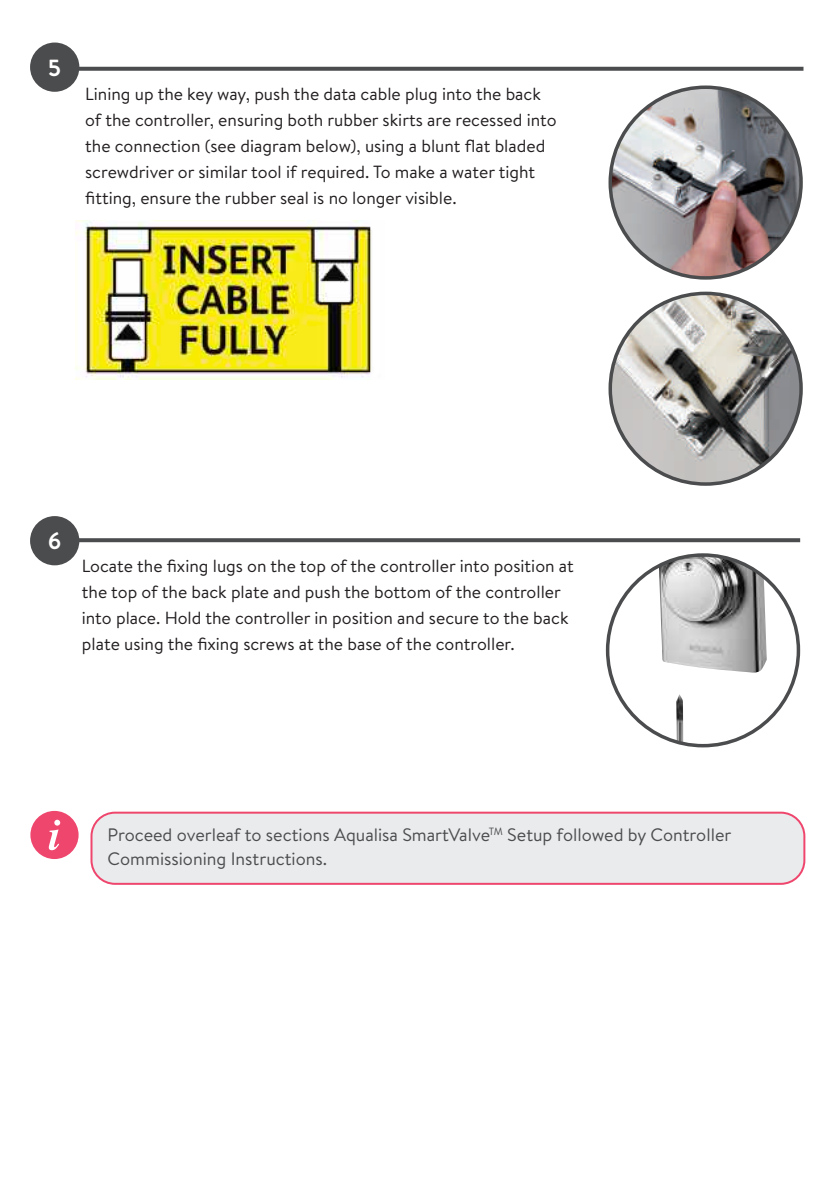
<style>
.page{position:relative;width:840px;height:1191px;background:#fff}
.page>*{position:absolute;margin:0;border:0;box-sizing:border-box;transform-origin:0 0}
.t1{font:700 24px "Brandon Grotesque";color:#fff}
.t2{font:18px/24px "Brandon Text";color:#4b4c4d}
.t3{font:17.6px/26px "Brandon Text";color:#231f20}
</style>
<div class="page">
<div style="left:32px;top:45px;width:45px;height:45px;background:#4b4c4d;border-radius:50%"></div>
<div style="left:30px;top:43px;width:49px;height:49px;border:4px solid #4b4c4d;border-radius:50%"></div>
<svg style="left:74px;top:67px;width:729px;height:4px;background:#555657"></svg>
<img style="left:75px;top:220px;width:297px;height:159px">
<img style="left:610px;top:87px;width:190px;height:191px;border-radius:95px">
<img style="left:612px;top:293px;width:188px;height:191px">
<div style="left:32px;top:518px;width:45px;height:45px;background:#4b4c4d;border-radius:50%"></div>
<div style="left:30px;top:516px;width:49px;height:49px;border:4px solid #4b4c4d;border-radius:50%"></div>
<svg style="left:74px;top:538px;width:725px;height:4px;background:#545556"></svg>
<img style="left:658px;top:555px;width:108px;height:188px">
<div style="left:91px;top:812px;width:712px;height:72px;background:#eaebec;border-radius:24px"></div>
<div style="left:90px;top:811px;width:714px;height:74px;border:2px solid #ef466e;border-radius:24px"></div>
<div style="left:30px;top:811px;width:49px;height:48px;background:#ef466e;border-radius:50%"></div>
<svg style="left:49px;top:819px;width:11px;height:31px"></svg>
<h1 class="t1" style="left:48px;top:51px;width:14px">5</h1>
<p class="t3" style="left:85px;top:80px;width:473px">Lining up the key way, push the data cable plug into the back of the controller, ensuring both rubber skirts are recessed into the connection (see diagram below), using a blunt flat bladed screwdriver or similar tool if required. To make a water tight fitting, ensure the rubber seal is no longer visible.</p>
<h1 class="t1" style="left:48px;top:524px;width:14px">6</h1>
<p class="t3" style="left:82px;top:552px;width:493px">Locate the fixing lugs on the top of the controller into position at the top of the back plate and push the bottom of the controller into place. Hold the controller in position and secure to the back plate using the fixing screws at the base of the controller.</p>
<p class="t2" style="left:107px;top:822px;width:625px">Proceed overleaf to sections Aqualisa SmartValve<sup>TM</sup> Setup followed by Controller<br>Commissioning Instructions.</p>
</div>
